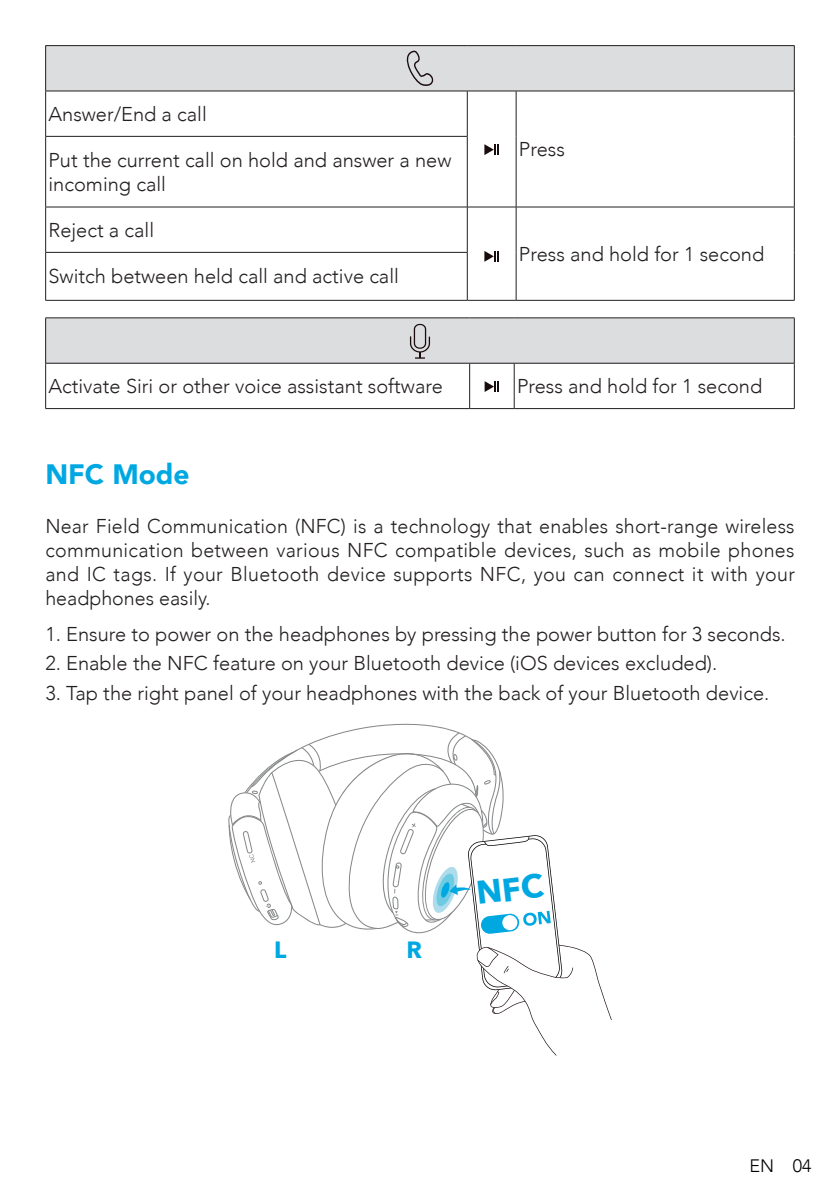
<style>
.page{position:relative;width:840px;height:1191px;background:#fff}
.page>*{position:absolute;margin:0;border:0;box-sizing:border-box;transform-origin:0 0}
.t1{font:900 28px "Avenir";color:#00a8e2}
.t2{font:700 23.4px "Avenir Next";color:#00a8e2}
.t3{font:300 20px/24px "Avenir";color:#231f20}
.t4{font:300 18px "Avenir";color:#000}
</style>
<div class="page">
<div style="left:46px;top:46px;width:747px;height:45px;background:#dcdddf"></div>
<hr style="left:793px;top:46px;width:1px;height:45px;background:#231f20">
<hr style="left:467px;top:300px;width:49px;height:1px;background:#231f20">
<hr style="left:516px;top:300px;width:278px;height:1px;background:#231f20">
<hr style="left:45px;top:45px;width:422px;height:1px;background:#231f20">
<hr style="left:45px;top:46px;width:1px;height:45px;background:#231f20">
<hr style="left:467px;top:45px;width:49px;height:1px;background:#231f20">
<hr style="left:516px;top:45px;width:278px;height:1px;background:#231f20">
<hr style="left:45px;top:91px;width:422px;height:1px;background:#231f20">
<hr style="left:467px;top:91px;width:49px;height:1px;background:#231f20">
<hr style="left:516px;top:91px;width:278px;height:1px;background:#231f20">
<hr style="left:45px;top:91px;width:1px;height:45px;background:#231f20">
<hr style="left:466px;top:91px;width:1px;height:45px;background:#231f20">
<hr style="left:515px;top:91px;width:1px;height:45px;background:#231f20">
<hr style="left:793px;top:91px;width:1px;height:45px;background:#231f20">
<hr style="left:515px;top:136px;width:1px;height:71px;background:#231f20">
<hr style="left:793px;top:136px;width:1px;height:71px;background:#231f20">
<hr style="left:45px;top:136px;width:422px;height:1px;background:#231f20">
<hr style="left:45px;top:137px;width:1px;height:70px;background:#231f20">
<hr style="left:466px;top:137px;width:1px;height:70px;background:#231f20">
<hr style="left:45px;top:207px;width:422px;height:1px;background:#231f20">
<hr style="left:45px;top:207px;width:1px;height:45px;background:#231f20">
<hr style="left:467px;top:207px;width:49px;height:1px;background:#231f20">
<hr style="left:466px;top:207px;width:1px;height:45px;background:#231f20">
<hr style="left:516px;top:207px;width:278px;height:1px;background:#231f20">
<hr style="left:515px;top:207px;width:1px;height:45px;background:#231f20">
<hr style="left:793px;top:207px;width:1px;height:45px;background:#231f20">
<hr style="left:515px;top:252px;width:1px;height:48px;background:#231f20">
<hr style="left:793px;top:252px;width:1px;height:48px;background:#231f20">
<hr style="left:45px;top:252px;width:422px;height:1px;background:#231f20">
<hr style="left:45px;top:253px;width:1px;height:47px;background:#231f20">
<hr style="left:466px;top:253px;width:1px;height:47px;background:#231f20">
<hr style="left:45px;top:300px;width:422px;height:1px;background:#231f20">
<svg style="left:406px;top:51px;width:27px;height:35px"></svg>
<svg style="left:484px;top:144px;width:14px;height:11px"></svg>
<svg style="left:484px;top:251px;width:14px;height:11px"></svg>
<div style="left:46px;top:318px;width:747px;height:45px;background:#dcdddf"></div>
<hr style="left:793px;top:318px;width:1px;height:45px;background:#231f20">
<hr style="left:45px;top:317px;width:424px;height:1px;background:#231f20">
<hr style="left:45px;top:318px;width:1px;height:45px;background:#231f20">
<hr style="left:469px;top:317px;width:45px;height:1px;background:#231f20">
<hr style="left:514px;top:317px;width:280px;height:1px;background:#231f20">
<hr style="left:45px;top:363px;width:424px;height:1px;background:#231f20">
<hr style="left:469px;top:363px;width:45px;height:1px;background:#231f20">
<hr style="left:514px;top:363px;width:280px;height:1px;background:#231f20">
<hr style="left:45px;top:363px;width:1px;height:45px;background:#231f20">
<hr style="left:469px;top:363px;width:1px;height:45px;background:#231f20">
<hr style="left:513px;top:363px;width:1px;height:45px;background:#231f20">
<hr style="left:793px;top:363px;width:1px;height:45px;background:#231f20">
<hr style="left:45px;top:408px;width:424px;height:1px;background:#231f20">
<hr style="left:469px;top:408px;width:45px;height:1px;background:#231f20">
<hr style="left:514px;top:408px;width:280px;height:1px;background:#231f20">
<div style="left:413px;top:324px;width:13px;height:25px;border:1px solid #1a0c0d;border-radius:5px"></div>
<svg style="left:409px;top:336px;width:21px;height:23px"></svg>
<svg style="left:484px;top:381px;width:15px;height:11px"></svg>
<svg style="left:228px;top:723px;width:383px;height:332px"></svg>
<p class="t3" style="left:48px;top:102px;width:160px">Answer/End a call</p>
<p class="t3" style="left:48px;top:148px;width:404px">Put the current call on hold and answer a new incoming call</p>
<p class="t3" style="left:48px;top:218px;width:107px">Reject a call</p>
<p class="t3" style="left:48px;top:264px;width:352px">Switch between held call and active call</p>
<p class="t3" style="left:518px;top:137px;width:47px">Press</p>
<p class="t3" style="left:518px;top:242px;width:247px">Press and hold for 1 second</p>
<p class="t3" style="left:48px;top:374px;width:395px">Activate Siri or other voice assistant software</p>
<p class="t3" style="left:516px;top:374px;width:247px">Press and hold for 1 second</p>
<h1 class="t1" style="left:45px;top:450px;width:146px">NFC Mode</h1>
<p class="t3" style="left:45px;top:514px;width:750px;text-align:justify">Near Field Communication (NFC) is a technology that enables short-range wireless communication between various NFC compatible devices, such as mobile phones and IC tags. If your Bluetooth device supports NFC, you can connect it with your headphones easily.</p>
<p class="t3" style="left:45px;top:622px;width:741px">1. Ensure to power on the headphones by pressing the power button for 3 seconds.</p>
<p class="t3" style="left:45px;top:651px;width:673px">2. Enable the NFC feature on your Bluetooth device (iOS devices excluded).</p>
<p class="t3" style="left:45px;top:681px;width:725px">3. Tap the right panel of your headphones with the back of your Bluetooth device.</p>
<p class="t2" style="left:274px;top:929px;width:14px">L</p>
<p class="t2" style="left:406px;top:929px;width:17px">R</p>
<p class="t4" style="left:749px;top:1155px;width:64px">EN 04</p>
</div>
